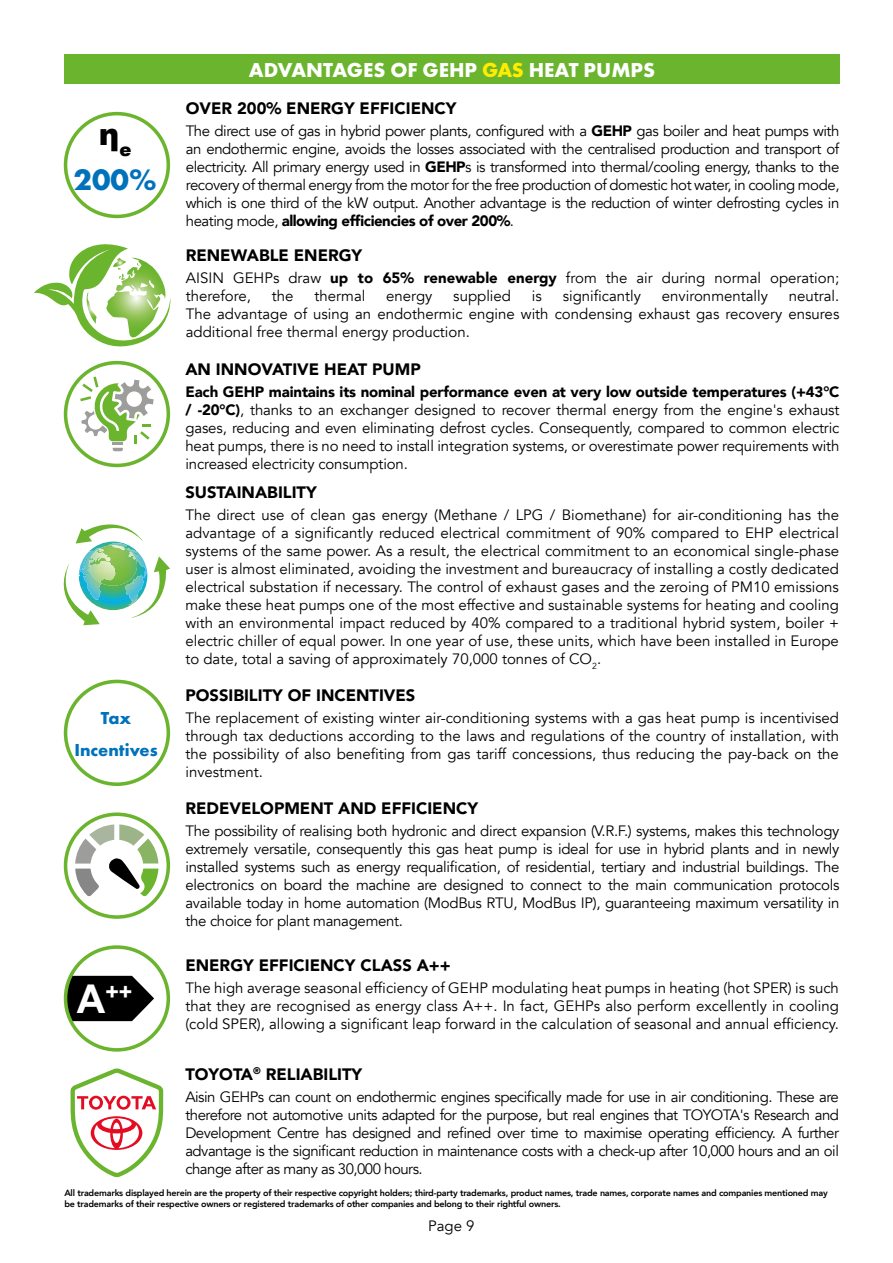
<style>
.page{position:relative;width:893px;height:1263px;background:#fff}
.page>*{position:absolute;margin:0;border:0;box-sizing:border-box;transform-origin:0 0}
.t1{font:700 30.75px "Futura PT";color:#0072bb}
.t2{font:900 30.75px "Arial";color:#000}
.t3{font:700 23.1px "Arial";color:#fff}
.t4{font:700 21px "Futura PT";color:#fff}
.t5{font:700 18px/32.1px "Futura PT";color:#0072bb;text-align:center}
.t6{font:900 16.5px "Avenir";color:#000}
.t7{font:15px/18px "Avenir";color:#000;text-align:justify}
.t8{font:800 9px/10.8px "Avenir";letter-spacing:-.02em;color:#000}
.s1{font-size:39.6px}
.s2{color:#ffed00}
.s3{font-weight:900}
</style>
<div class="page">
<div style="left:64px;top:54px;width:775px;height:30px;background:#6bb42d"></div>
<svg style="left:80px;top:377px;width:74px;height:74px"></svg>
<div style="left:64px;top:361px;width:106px;height:106px;border:4px solid #6bb42d;border-radius:50%"></div>
<div style="left:64px;top:680px;width:106px;height:106px;border:4px solid #6bb42d;border-radius:50%"></div>
<svg style="left:66px;top:814px;width:102px;height:103px"></svg>
<svg style="left:75px;top:824px;width:84px;height:72px"></svg>
<div style="left:64px;top:812px;width:106px;height:107px;border:4px solid #6bb42d;border-radius:50%"></div>
<svg style="left:66px;top:976px;width:88px;height:45px;background:#222321"></svg>
<div style="left:64px;top:945px;width:106px;height:107px;border:4px solid #6bb42d;border-radius:50%"></div>
<svg style="left:34px;top:244px;width:136px;height:102px"></svg>
<div style="left:64px;top:112px;width:106px;height:106px;border:4px solid #6bb42d;border-radius:50%"></div>
<svg style="left:64px;top:524px;width:106px;height:101px"></svg>
<svg style="left:71px;top:1068px;width:92px;height:109px"></svg>
<h1 class="t2" style="left:99px;top:112px;width:34px">η<sub>e</sub></h1>
<h1 class="t1" style="left:74px;top:160px;width:85px">200%</h1>
<p class="t5" style="left:74px;top:701px;width:85px">Tax<br>Incentives</p>
<h2 class="t3" style="left:77px;top:975px;width:57px"><span class="s1">A</span>++</h2>
<h3 class="t4" style="left:249px;top:56px;width:408px">ADVANTAGES OF GEHP <span class="s2">GAS</span> HEAT PUMPS</h3>
<p class="t6" style="left:186px;top:94px;width:272px">OVER 200% ENERGY EFFICIENCY</p>
<p class="t7" style="left:186px;top:122px;width:655px">The direct use of gas in hybrid power plants, configured with a <span class="s3">GEHP</span> gas boiler and heat pumps with an endothermic engine, avoids the losses associated with the centralised production and transport of electricity. All primary energy used in <span class="s3">GEHP</span>s is transformed into thermal/cooling energy, thanks to the recovery of thermal energy from the motor for the free production of domestic hot water, in cooling mode, which is one third of the kW output. Another advantage is the reduction of winter defrosting cycles in heating mode, <span class="s3">allowing efficiencies of over 200%</span>.</p>
<p class="t6" style="left:186px;top:241px;width:178px">RENEWABLE ENERGY</p>
<p class="t7" style="left:186px;top:269px;width:655px">AISIN GEHPs draw <span class="s3">up to 65% renewable energy</span> from the air during normal operation; therefore,</p>
<p class="t7" style="left:272px;top:287px;width:23px">the</p>
<p class="t7" style="left:314px;top:287px;width:53px">thermal</p>
<p class="t7" style="left:386px;top:287px;width:48px">energy</p>
<p class="t7" style="left:453px;top:287px;width:59px">supplied</p>
<p class="t7" style="left:532px;top:287px;width:11px">is</p>
<p class="t7" style="left:563px;top:287px;width:80px">significantly</p>
<p class="t7" style="left:662px;top:287px;width:108px">environmentally</p>
<p class="t7" style="left:186px;top:287px;width:655px;text-indent:603px">neutral.<br>The advantage of using an endothermic engine with condensing exhaust gas recovery ensures additional free thermal energy production.</p>
<p class="t6" style="left:185px;top:355px;width:237px">AN INNOVATIVE HEAT PUMP</p>
<p class="t7" style="left:185px;top:383px;width:656px"><span class="s3">Each GEHP maintains its nominal performance even at very low outside temperatures (+43°C / -20°C)</span>, thanks to an exchanger designed to recover thermal energy from the engine's exhaust gases, reducing and even eliminating defrost cycles. Consequently, compared to common electric heat pumps, there is no need to install integration systems, or overestimate power requirements with increased electricity consumption.</p>
<p class="t6" style="left:185px;top:478px;width:133px">SUSTAINABILITY</p>
<p class="t7" style="left:185px;top:506px;width:655px">The direct use of clean gas energy (Methane / LPG / Biomethane) for air-conditioning has the advantage of a significantly reduced electrical commitment of 90% compared to EHP electrical systems of the same power. As a result, the electrical commitment to an economical single-phase user is almost eliminated, avoiding the investment and bureaucracy of installing a costly dedicated electrical substation if necessary. The control of exhaust gases and the zeroing of PM10 emissions make these heat pumps one of the most effective and sustainable systems for heating and cooling with an environmental impact reduced by 40% compared to a traditional hybrid system, boiler + electric chiller of equal power. In one year of use, these units, which have been installed in Europe to date, total a saving of approximately 70,000 tonnes of CO<sub>2</sub>.</p>
<p class="t6" style="left:185px;top:681px;width:232px">POSSIBILITY OF INCENTIVES</p>
<p class="t7" style="left:185px;top:709px;width:655px">The replacement of existing winter air-conditioning systems with a gas heat pump is incentivised through tax deductions according to the laws and regulations of the country of installation, with the possibility of also benefiting from gas tariff concessions, thus reducing the pay-back on the investment.</p>
<p class="t6" style="left:185px;top:794px;width:294px">REDEVELOPMENT AND EFFICIENCY</p>
<p class="t7" style="left:185px;top:822px;width:656px">The possibility of realising both hydronic and direct expansion (V.R.F.) systems, makes this technology extremely versatile, consequently this gas heat pump is ideal for use in hybrid plants and in newly installed systems such as energy requalification, of residential, tertiary and industrial buildings. The electronics on board the machine are designed to connect to the main communication protocols available today in home automation (ModBus RTU, ModBus IP), guaranteeing maximum versatility in the choice for plant management.</p>
<p class="t6" style="left:185px;top:951px;width:267px">ENERGY EFFICIENCY CLASS A++</p>
<p class="t7" style="left:185px;top:979px;width:655px">The high average seasonal efficiency of GEHP modulating heat pumps in heating (hot SPER) is such that they are recognised as energy class A++. In fact, GEHPs also perform excellently in cooling (cold SPER), allowing a significant leap forward in the calculation of seasonal and annual efficiency.</p>
<p class="t6" style="left:185px;top:1060px;width:178px">TOYOTA<sup>®</sup> RELIABILITY</p>
<p class="t7" style="left:185px;top:1088px;width:655px">Aisin GEHPs can count on endothermic engines specifically made for use in air conditioning. These are therefore not automotive units adapted for the purpose, but real engines that TOYOTA's Research and Development Centre has designed and refined over time to maximise operating efficiency. A further advantage is the significant reduction in maintenance costs with a check-up after 10,000 hours and an oil change after as many as 30,000 hours.</p>
<p class="t8" style="left:64px;top:1188px;width:765px">All trademarks displayed herein are the property of their respective copyright holders; third-party trademarks, product names, trade names, corporate names and companies mentioned may be trademarks of their respective owners or registered trademarks of other companies and belong to their rightful owners.</p>
<p class="t7" style="left:428px;top:1217px;width:48px">Page 9</p>
</div>
